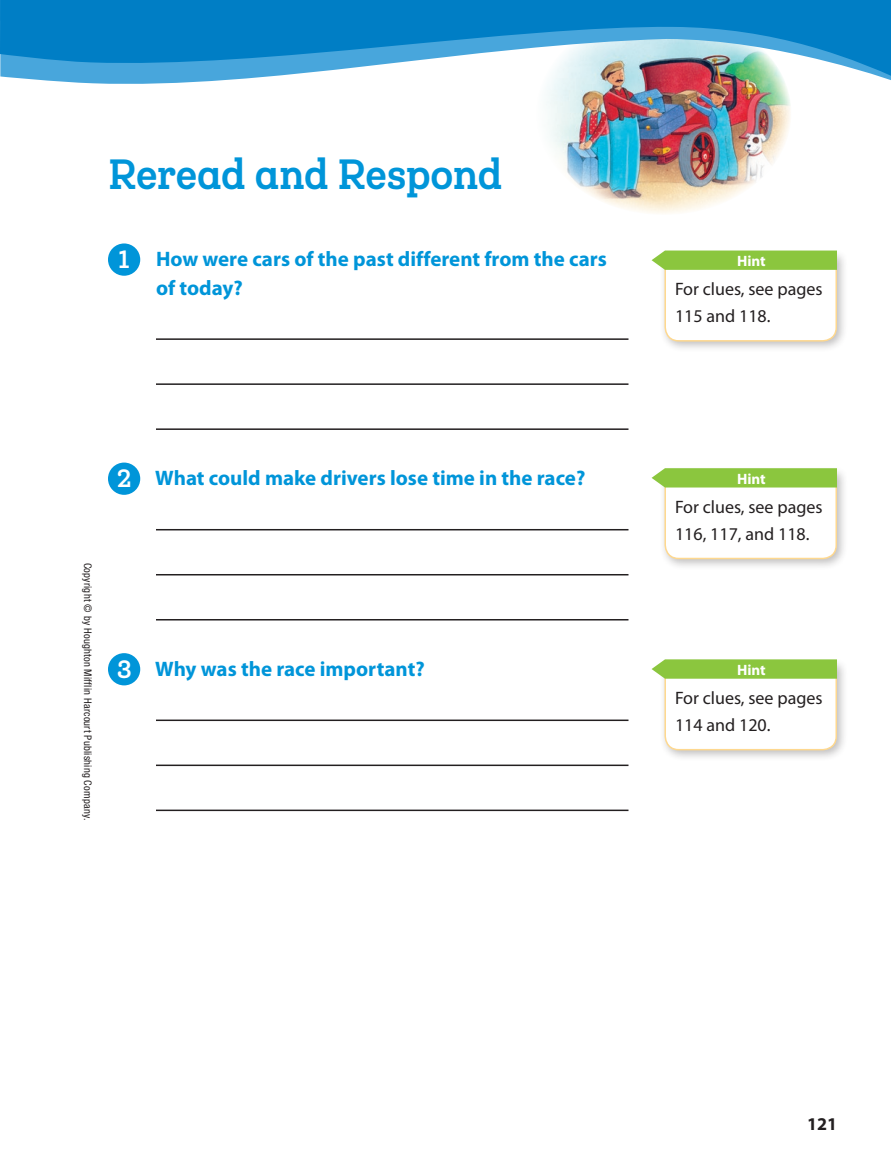
<style>
.page{position:relative;width:891px;height:1175px;background:#fff}
.page>*{position:absolute;margin:0;border:0;box-sizing:border-box;transform-origin:0 0}
.t1{font:700 40.5px "Queulat HMH Cnd";letter-spacing:-.015em;color:#0095d9}
.t2{font:700 21px/28.5px "Myriad Pro";color:#0095d9}
.p_hint{font:18px/27px "Myriad Pro";color:#231f20}
.folio{font:700 18px "Myriad Pro";color:#231f20}
.h3-hint{font:700 15px "Myriad Pro";color:#fff}
.copyright{font:condensed 10.5px "Helvetica Neue LT Std";letter-spacing:.02em;color:#231f20}
.s1{font-family:"Queulat HMH Cnd";font-size:24px;color:#fff}
</style>
<div class="page">
<img style="left:546px;top:90px;width:244px;height:124px">
<svg style="left:548px;top:88px;width:239px;height:2px"></svg>
<svg style="left:0;top:0;width:891px;height:88px;fill:#007ec5"></svg>
<hr style="left:156px;top:338px;width:472px;height:2px;background:#231f20">
<hr style="left:156px;top:383px;width:472px;height:2px;background:#231f20">
<hr style="left:156px;top:428px;width:472px;height:2px;background:#231f20">
<hr style="left:156px;top:529px;width:472px;height:1px;background:#231f20">
<hr style="left:156px;top:574px;width:472px;height:1px;background:#231f20">
<hr style="left:156px;top:619px;width:472px;height:1px;background:#231f20">
<hr style="left:156px;top:719px;width:472px;height:2px;background:#231f20">
<hr style="left:156px;top:764px;width:472px;height:2px;background:#231f20">
<hr style="left:156px;top:809px;width:472px;height:2px;background:#231f20">
<div style="left:108px;top:243px;width:32px;height:33px;background:#0095d9;border-radius:50%"></div>
<div style="left:108px;top:462px;width:32px;height:33px;background:#0095d9;border-radius:50%"></div>
<div style="left:108px;top:653px;width:32px;height:32px;background:#0095d9;border-radius:50%"></div>
<div style="left:659px;top:249px;width:189px;height:103px;background:#231f20;opacity:.3"></div>
<svg style="left:652px;top:250px;width:186px;height:92px"></svg>
<div style="left:659px;top:466px;width:189px;height:104px;background:#231f20;opacity:.3"></div>
<svg style="left:652px;top:468px;width:186px;height:92px"></svg>
<div style="left:659px;top:657px;width:189px;height:104px;background:#231f20;opacity:.3"></div>
<svg style="left:652px;top:659px;width:186px;height:92px"></svg>
<p class="t1" style="left:108px;top:147px;width:396px">Reread and Respond</p>
<p class="t2" style="left:156px;top:245px;width:452px;text-indent:-37px"><span class="s1">1</span> How were cars of the past different from the cars of today?</p>
<p class="t2" style="left:117px;top:464px;width:470px"><span class="s1">2</span> What could make drivers lose time in the race?</p>
<p class="copyright" style="left:94px;top:562px;width:259px;rotate:90deg">Copyright © by Houghton Mifflin Harcourt Publishing Company.</p>
<p class="t2" style="left:117px;top:655px;width:309px"><span class="s1">3</span> Why was the race important?</p>
<p class="h3-hint" style="left:737px;top:253px;width:30px">Hint</p>
<p class="p_hint" style="left:675px;top:276px;width:149px">For clues, see pages<br>115 and 118.</p>
<p class="h3-hint" style="left:737px;top:470px;width:30px">Hint</p>
<p class="p_hint" style="left:675px;top:493px;width:149px">For clues, see pages<br>116, 117, and 118.</p>
<p class="h3-hint" style="left:737px;top:661px;width:30px">Hint</p>
<p class="p_hint" style="left:675px;top:685px;width:149px">For clues, see pages<br>114 and 120.</p>
<p class="folio" style="left:807px;top:1113px;width:31px">121</p>
</div>
